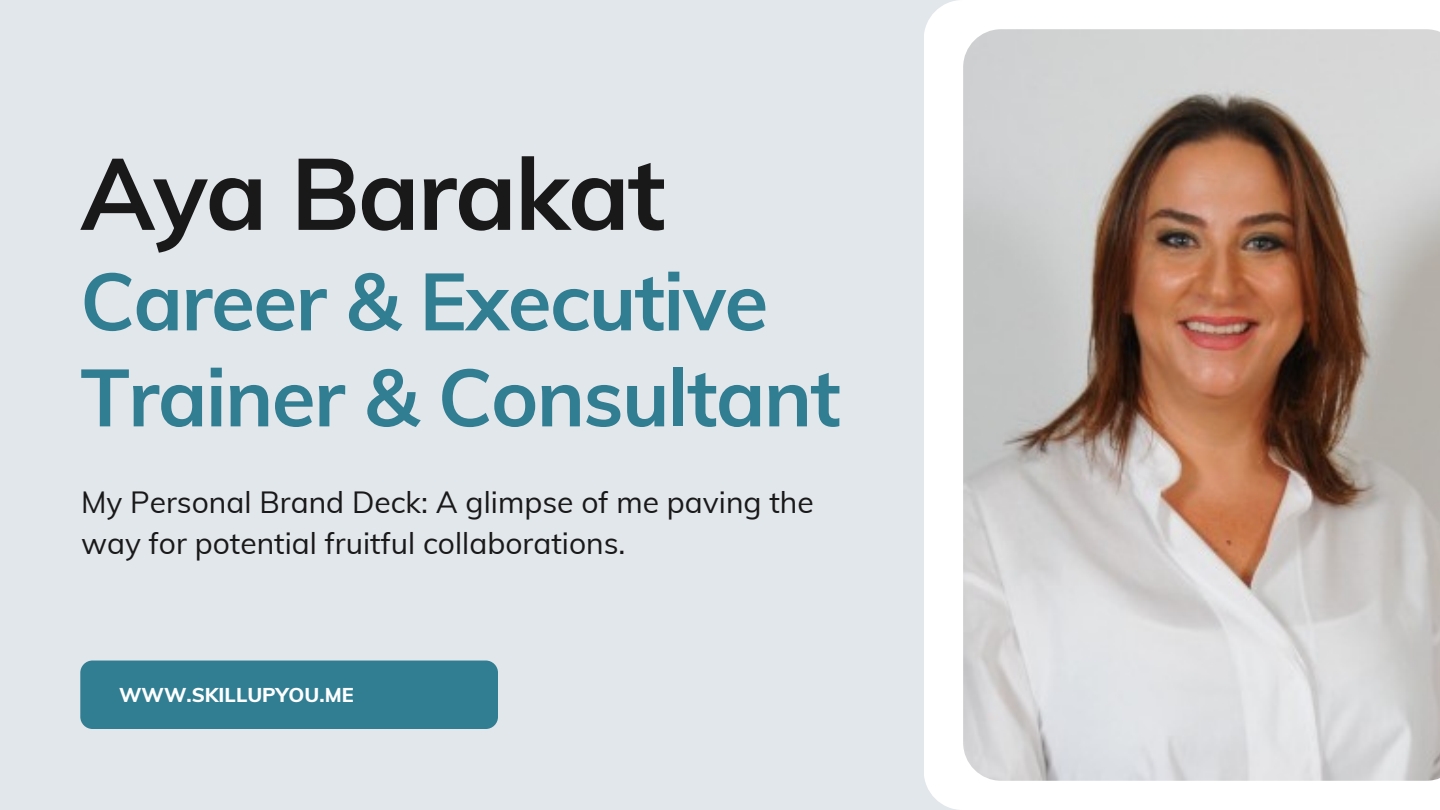
<style>
.page{position:relative;width:1440px;height:810px;background:#e2e7eb}
.page>*{position:absolute;margin:0;border:0;box-sizing:border-box;transform-origin:0 0}
.t1{font:700 100px "Muli";letter-spacing:-.02em;color:#191919}
.t2{font:700 80px/96px "Muli";letter-spacing:-.02em;color:#317d92}
.t3{font:30px/41.2px "Muli";color:#191919}
.t4{font:800 20px "Muli";color:#fff}
</style>
<div class="page">
<div style="left:924px;top:0;width:516px;height:810px;background:#fff"></div>
<img style="left:963px;top:29px;width:477px;height:752px">
<div style="left:80px;top:661px;width:418px;height:68px;background:#317d92;border-radius:12px"></div>
<h2 class="t1" style="left:80px;top:129px;width:587px">Aya Barakat</h2>
<h2 class="t2" style="left:80px;top:252px;width:762px">Career &amp; Executive<br>Trainer &amp; Consultant</h2>
<p class="t3" style="left:81px;top:481px;width:734px">My Personal Brand Deck: A glimpse of me paving the way for potential fruitful collaborations.</p>
<h1 class="t4" style="left:119px;top:682px;width:236px">WWW.SKILLUPYOU.ME</h1>
</div>
